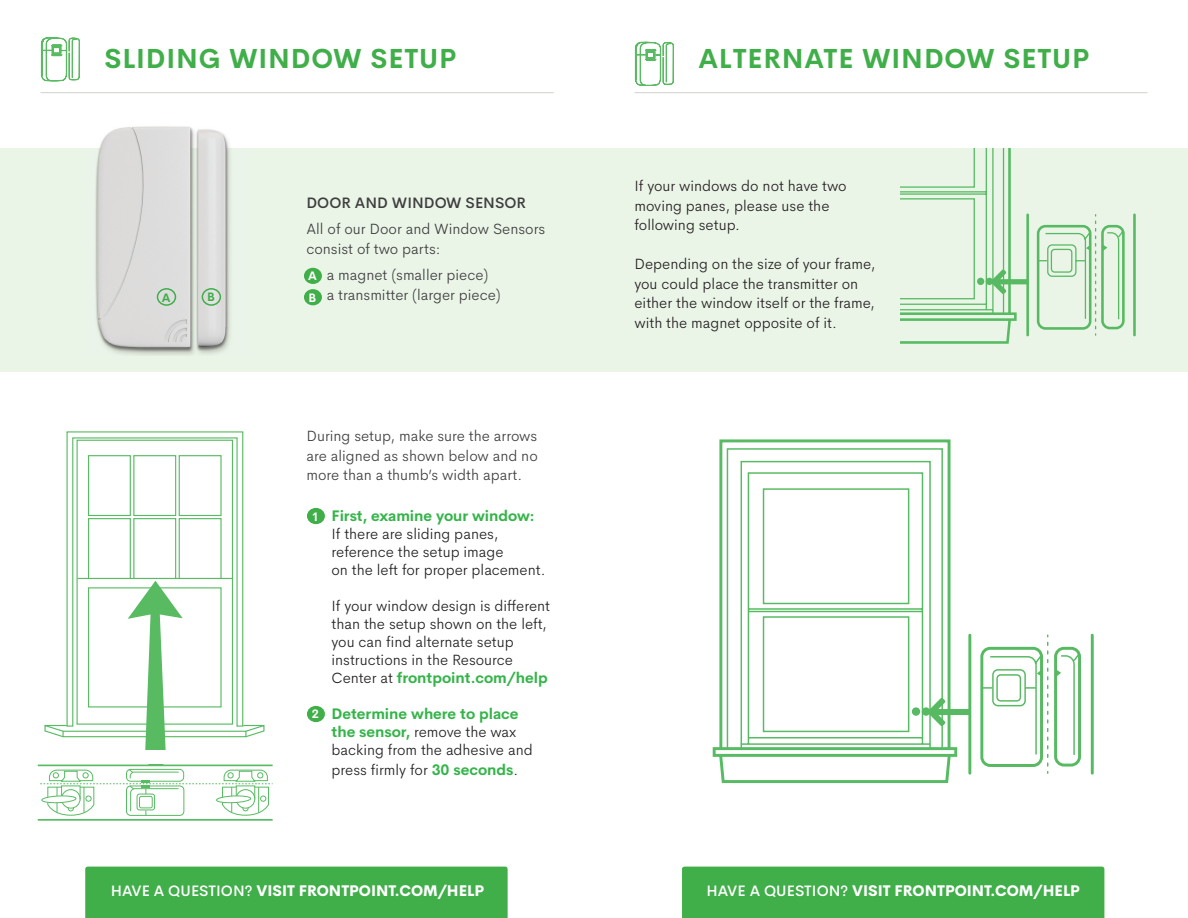
<style>
.page{position:relative;width:1188px;height:918px;background:#fff}
.page>*{position:absolute;margin:0;border:0;box-sizing:border-box;transform-origin:0 0}
.t1{font:700 27px "Cerebri Sans";letter-spacing:.03em;color:#40ae49}
.t2{font:300 15px/18px "Cerebri Sans";color:#231f20}
.t3{font:300 15px/19.5px "Cerebri Sans";color:#3e3e3f}
.t4{font:800 15px "Cerebri Sans";color:#fff}
.t5{font:700 15px "Cerebri Sans";color:#35b44a}
.t6{font:500 15px "Cerebri Sans";color:#3e3e3f}
.t7{font:700 12px "Cerebri Sans";color:#fff}
.t8{font:700 12px "Cerebri Sans";color:#40ae49}
.s1{font-weight:700;color:#35b44a}
.s2{font-weight:500}
</style>
<div class="page">
<div style="left:0;top:149px;width:1188px;height:223px;background:#eaf4e7"></div>
<hr style="left:634px;top:92px;width:514px;height:1px;background:#d1d0ca">
<div style="left:307px;top:508px;width:18px;height:16px;background:#40ae49;border-radius:50%"></div>
<div style="left:307px;top:706px;width:18px;height:16px;background:#40ae49;border-radius:50%"></div>
<img style="left:84px;top:126px;width:166px;height:229px">
<hr style="left:40px;top:92px;width:514px;height:1px;background:#d1d0ca">
<svg style="left:66px;top:431px;width:178px;height:296px"></svg>
<div style="left:77px;top:440px;width:156px;height:285px;border:1px solid #58bb62"></div>
<div style="left:88px;top:587px;width:134px;height:120px;border:1px solid #58bb62"></div>
<hr style="left:77px;top:578px;width:155px;height:1px;background:#58bb62">
<div style="left:88px;top:455px;width:43px;height:61px;border:1px solid #58bb62"></div>
<div style="left:179px;top:455px;width:43px;height:61px;border:1px solid #58bb62"></div>
<div style="left:133px;top:455px;width:43px;height:61px;border:1px solid #58bb62"></div>
<div style="left:88px;top:518px;width:43px;height:61px;border:1px solid #58bb62"></div>
<div style="left:179px;top:518px;width:43px;height:61px;border:1px solid #58bb62"></div>
<div style="left:133px;top:518px;width:43px;height:61px;border:1px solid #58bb62"></div>
<div style="left:62px;top:731px;width:184px;height:6px;border:1px solid #58bb62"></div>
<svg style="left:243px;top:724px;width:22px;height:14px"></svg>
<svg style="left:44px;top:724px;width:23px;height:14px"></svg>
<svg style="left:128px;top:581px;width:55px;height:168px"></svg>
<hr style="left:38px;top:819px;width:235px;height:2px;background:#58bb62">
<hr style="left:38px;top:765px;width:235px;height:1px;background:#58bb62">
<svg style="left:40px;top:764px;width:233px;height:52px"></svg>
<svg style="left:713px;top:747px;width:244px;height:10px"></svg>
<svg style="left:717px;top:439px;width:235px;height:344px"></svg>
<svg style="left:726px;top:447px;width:218px;height:304px"></svg>
<hr style="left:968px;top:635px;width:3px;height:138px;background:#57ba62">
<hr style="left:1091px;top:635px;width:3px;height:138px;background:#57ba62">
<svg style="left:980px;top:635px;width:101px;height:138px"></svg>
<svg style="left:928px;top:698px;width:41px;height:28px"></svg>
<div style="left:922px;top:707px;width:8px;height:9px;background:#57b962;border-radius:50%"></div>
<div style="left:912px;top:707px;width:8px;height:9px;background:#57b962;border-radius:50%"></div>
<hr style="left:1026px;top:215px;width:3px;height:120px;background:#57ba62">
<hr style="left:1133px;top:215px;width:3px;height:120px;background:#57ba62">
<svg style="left:1037px;top:215px;width:88px;height:120px"></svg>
<svg style="left:900px;top:149px;width:128px;height:195px"></svg>
<div style="left:986px;top:278px;width:7px;height:7px;background:#57b962;border-radius:50%"></div>
<div style="left:977px;top:278px;width:7px;height:7px;background:#57b962;border-radius:50%"></div>
<svg style="left:41px;top:37px;width:39px;height:44px"></svg>
<svg style="left:635px;top:41px;width:39px;height:45px"></svg>
<div style="left:85px;top:866px;width:423px;height:52px;background:#40ae49"></div>
<div style="left:682px;top:866px;width:423px;height:52px;background:#40ae49"></div>
<div style="left:304px;top:268px;width:18px;height:16px;background:#40ae49;border-radius:50%"></div>
<div style="left:157px;top:288px;width:19px;height:18px;border:2px solid #40ae49;border-radius:50%"></div>
<div style="left:304px;top:289px;width:18px;height:16px;background:#40ae49;border-radius:50%"></div>
<div style="left:202px;top:288px;width:19px;height:18px;border:2px solid #40ae49;border-radius:50%"></div>
<h1 class="t1" style="left:105px;top:37px;width:353px">SLIDING WINDOW SETUP</h1>
<p class="t6" style="left:306px;top:191px;width:221px">DOOR AND WINDOW SENSOR</p>
<p class="t3" style="left:306px;top:218px;width:240px">All of our Door and Window Sensors consist of two parts:</p>
<p class="t3" style="left:327px;top:264px;width:176px">a magnet (smaller piece)<br>a transmitter (larger piece)</p>
<p class="t7" style="left:308px;top:267px;width:10px">A</p>
<p class="t8" style="left:162px;top:288px;width:10px">A</p>
<p class="t8" style="left:207px;top:288px;width:9px">B</p>
<p class="t7" style="left:309px;top:288px;width:9px">B</p>
<p class="t3" style="left:306px;top:425px;width:233px;text-align:justify">During setup, make sure the arrows are aligned as shown below and no more than a thumb’s width apart.</p>
<p class="t7" style="left:312px;top:507px;width:9px">1</p>
<p class="t7" style="left:312px;top:705px;width:9px">2</p>
<p class="t5" style="left:332px;top:504px;width:205px">First, examine your window:</p>
<p class="t2" style="left:332px;top:524px;width:215px">If there are sliding panes, reference the setup image<br>on the left for proper placement.</p>
<p class="t2" style="left:332px;top:596px;width:220px">If your window design is different than the setup shown on the left, you can find alternate setup instructions in the Resource<br>Center at <span class="s1">frontpoint.com/help</span></p>
<p class="t2" style="left:332px;top:704px;width:203px"><span class="s1">Determine where to place the sensor,</span> remove the wax backing from the adhesive and</p>
<p class="t2" style="left:332px;top:759px;width:188px">press firmly for <span class="s1">30 seconds</span>.</p>
<h1 class="t1" style="left:699px;top:37px;width:392px">ALTERNATE WINDOW SETUP</h1>
<p class="t2" style="left:634px;top:175px;width:214px;line-height:19.5px">If your windows do not have two moving panes, please use the following setup.</p>
<p class="t2" style="left:634px;top:253px;width:242px;line-height:19.5px">Depending on the size of your frame, you could place the transmitter on either the window itself or the frame, with the magnet opposite of it.</p>
<p class="t4" style="left:111px;top:879px;width:375px"><span class="s2">HAVE A QUESTION?</span> VISIT FRONTPOINT.COM/HELP</p>
<p class="t4" style="left:706px;top:879px;width:375px"><span class="s2">HAVE A QUESTION?</span> VISIT FRONTPOINT.COM/HELP</p>
</div>
